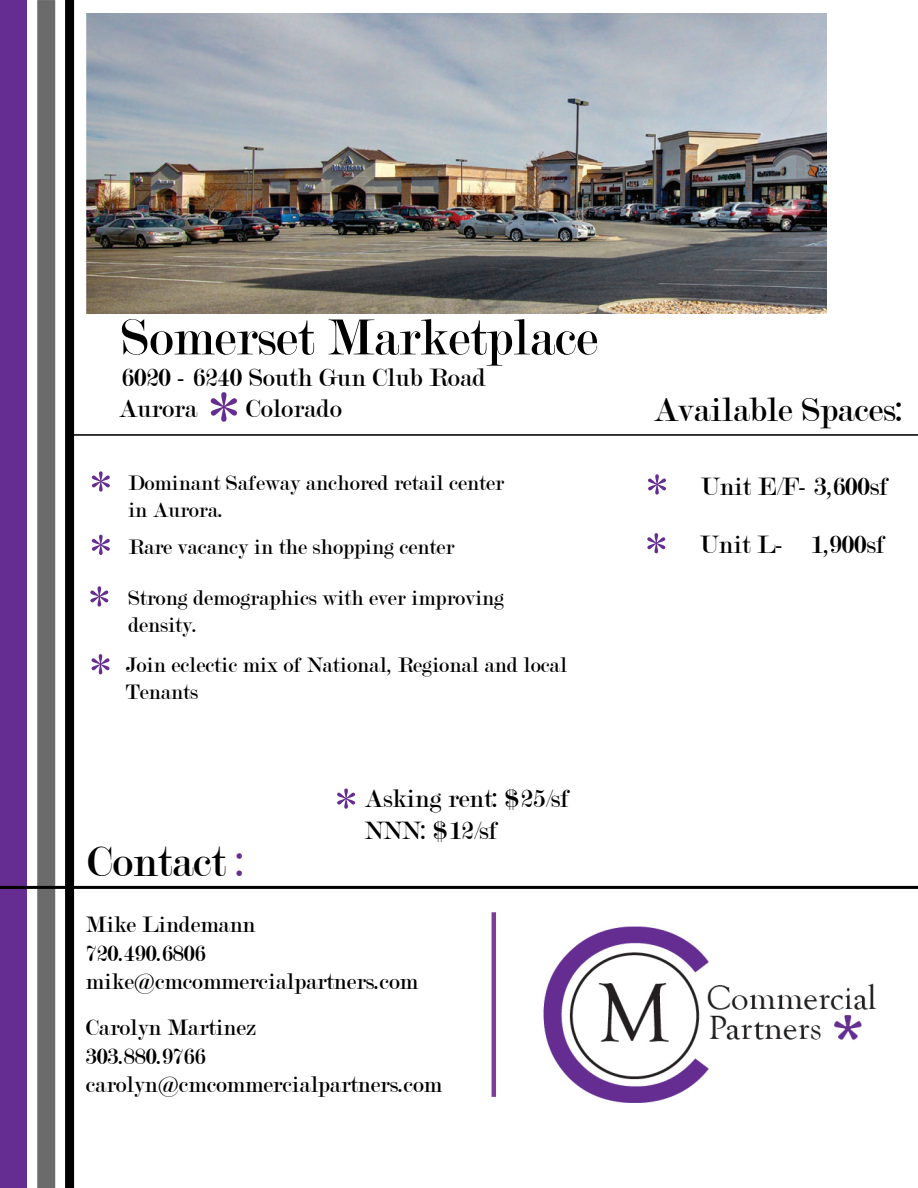
<style>
.page{position:relative;width:918px;height:1188px;background:#fff}
.page>*{position:absolute;margin:0;border:0;box-sizing:border-box;transform-origin:0 0}
.t1{font:87.15px "Modern";color:#652d91}
.t2{font:59.7px/63.3px "Modern";color:#652d91}
.t3{font:54px "Modern";color:#000}
.t4{font:46.05px "Modern";color:#000}
.t5{font:36px "Modern";color:#000}
.t6{font:27px/58.8px "Modern";color:#000;text-align:right}
.t7{font:24px/28.8px "Modern";color:#000}
.t8{font:22.5px/27px "Modern";color:#000}
.s1{font-size:44.1px;color:#652d91}
.s2{font-size:59.7px;color:#652d91}
</style>
<div class="page">
<div style="left:0;top:0;width:27px;height:1188px;background:#652d91"></div>
<div style="left:37px;top:0;width:18px;height:1188px;background:#6b6b6b"></div>
<div style="left:65px;top:0;width:9px;height:1188px;background:#000"></div>
<hr style="left:0;top:886px;width:918px;height:3px;background:#000">
<hr style="left:492px;top:912px;width:4px;height:185px;background:#7e3e98">
<hr style="left:70px;top:434px;width:848px;height:2px;background:#000">
<img style="left:543px;top:926px;width:334px;height:177px">
<img style="left:86px;top:13px;width:740px;height:301px">
<h3 class="t3" style="left:121px;top:310px;width:478px">Somerset Marketplace</h3>
<p class="t6" style="left:122px;top:348px;width:365px">6020 - 6240 South Gun Club Road</p>
<h1 class="t1" style="left:209px;top:378px;width:41px">*</h1>
<p class="t6" style="left:119px;top:379px;width:80px">Aurora</p>
<p class="t6" style="left:246px;top:379px;width:97px">Colorado</p>
<h2 class="t2" style="left:91px;top:461px;width:29px">* *</h2>
<h2 class="t2" style="left:89px;top:576px;width:29px">*</h2>
<p class="t8" style="left:128px;top:469px;width:377px">Dominant Safeway anchored retail center in Aurora.</p>
<p class="t8" style="left:128px;top:534px;width:327px">Rare vacancy in the shopping center</p>
<p class="t8" style="left:128px;top:585px;width:378px">Strong demographics with ever improving density.</p>
<h2 class="t2" style="left:90px;top:643px;width:29px">*</h2>
<p class="t8" style="left:126px;top:652px;width:443px">Join eclectic mix of National, Regional and local<br>Tenants</p>
<h3 class="t4" style="left:87px;top:838px;width:160px">Contact <span class="s1">:</span></h3>
<p class="t6" style="left:336px;top:782px;width:235px;line-height:32.4px;text-align:left;text-indent:29px">Asking rent: $25/sf <sup>*</sup>NNN: $12/sf</p>
<p class="t7" style="left:86px;top:910px;width:334px">Mike Lindemann<br>720.490.6806 mike@cmcommercialpartners.com</p>
<p class="t7" style="left:86px;top:1013px;width:358px">Carolyn Martinez<br>303.880.9766 carolyn@cmcommercialpartners.com</p>
<h3 class="t5" style="left:653px;top:392px;width:252px">Available Spaces:</h3>
<h2 class="t2" style="left:647px;top:464px;width:29px">*</h2>
<p class="t6" style="left:646px;top:457px;width:244px">Unit E/F- 3,600sf<br><span class="s2">*</span> Unit L- 1,900sf</p>
</div>
